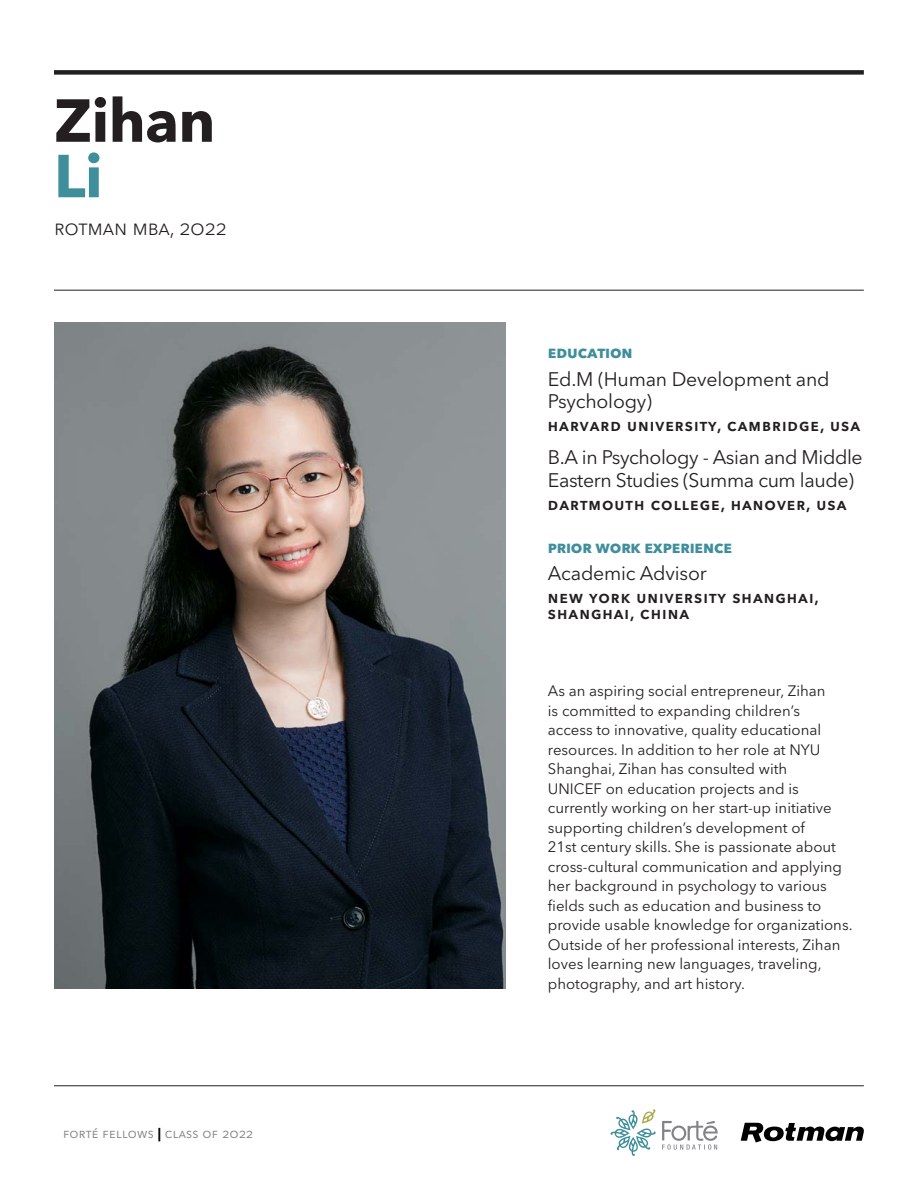
<style>
.page{position:relative;width:918px;height:1188px;background:#fff}
.page>*{position:absolute;margin:0;border:0;box-sizing:border-box;transform-origin:0 0}
.t1{font:700 60px/55.5px "Avenir Next LT Pro";letter-spacing:-.01em;color:#231f20}
.t2{font:300 21.6px "Avenir Next LT Pro";letter-spacing:-.01em;color:#231f20}
.t3{font:19.5px/22.8px "Avenir Next LT Pro";letter-spacing:-.02em;color:#231f20}
.t4{font:600 16.8px/16.5px "Avenir Next LT Pro";letter-spacing:.06em;color:#231f20}
.t5{font:700 16.5px "Avenir Next LT Pro";letter-spacing:-.01em;color:#3e8e9b}
.t6{font:15px/19.5px "Avenir Next LT Pro";color:#231f20}
.t7{font:13.5px "Avenir Next LT Pro";letter-spacing:.02em;color:#838286}
.s1{color:#3e8e9b}
.s2{font-weight:700;color:#000}
</style>
<div class="page">
<svg style="left:741px;top:1123px;width:123px;height:19px"></svg>
<div style="left:54px;top:70px;width:810px;height:5px;background:#231f20"></div>
<hr style="left:54px;top:1085px;width:810px;height:1px;background:#231f20">
<hr style="left:54px;top:290px;width:810px;height:1px;background:#231f20">
<svg style="left:611px;top:1109px;width:45px;height:47px"></svg>
<svg style="left:662px;top:1121px;width:56px;height:29px"></svg>
<img style="left:54px;top:323px;width:452px;height:666px">
<p class="t1" style="left:54px;top:93px;width:163px">Zihan<br><span class="s1">Li</span></p>
<p class="t2" style="left:54px;top:214px;width:174px">rotman mba, 2022</p>
<p class="t7" style="left:63px;top:1125px;width:192px">forté fellows <span class="s2">|</span> class of 2022</p>
<p class="t5" style="left:548px;top:342px;width:86px">education</p>
<p class="t3" style="left:548px;top:367px;width:283px">Ed.M (Human Development and<br>Psychology)</p>
<p class="t4" style="left:548px;top:417px;width:314px">harvard university, cambridge, usa</p>
<p class="t3" style="left:548px;top:446px;width:316px">B.A in Psychology - Asian and Middle<br>Eastern Studies (Summa cum laude)</p>
<p class="t4" style="left:548px;top:496px;width:300px">dartmouth college, hanover, usa</p>
<p class="t5" style="left:548px;top:537px;width:186px">prior work experience</p>
<p class="t3" style="left:548px;top:562px;width:160px">Academic Advisor</p>
<p class="t4" style="left:548px;top:589px;width:273px">new york university shanghai, shanghai, china</p>
<p class="t6" style="left:548px;top:681px;width:306px">As an aspiring social entrepreneur, Zihan<br>is committed to expanding children’s<br>access to innovative, quality educational resources. In addition to her role at NYU Shanghai, Zihan has consulted with<br>UNICEF on education projects and is currently working on her start-up initiative supporting children’s development of<br>21st century skills. She is passionate about cross-cultural communication and applying her background in psychology to various fields such as education and business to provide usable knowledge for organizations.<br>Outside of her professional interests, Zihan loves learning new languages, traveling, photography, and art history.</p>
</div>
